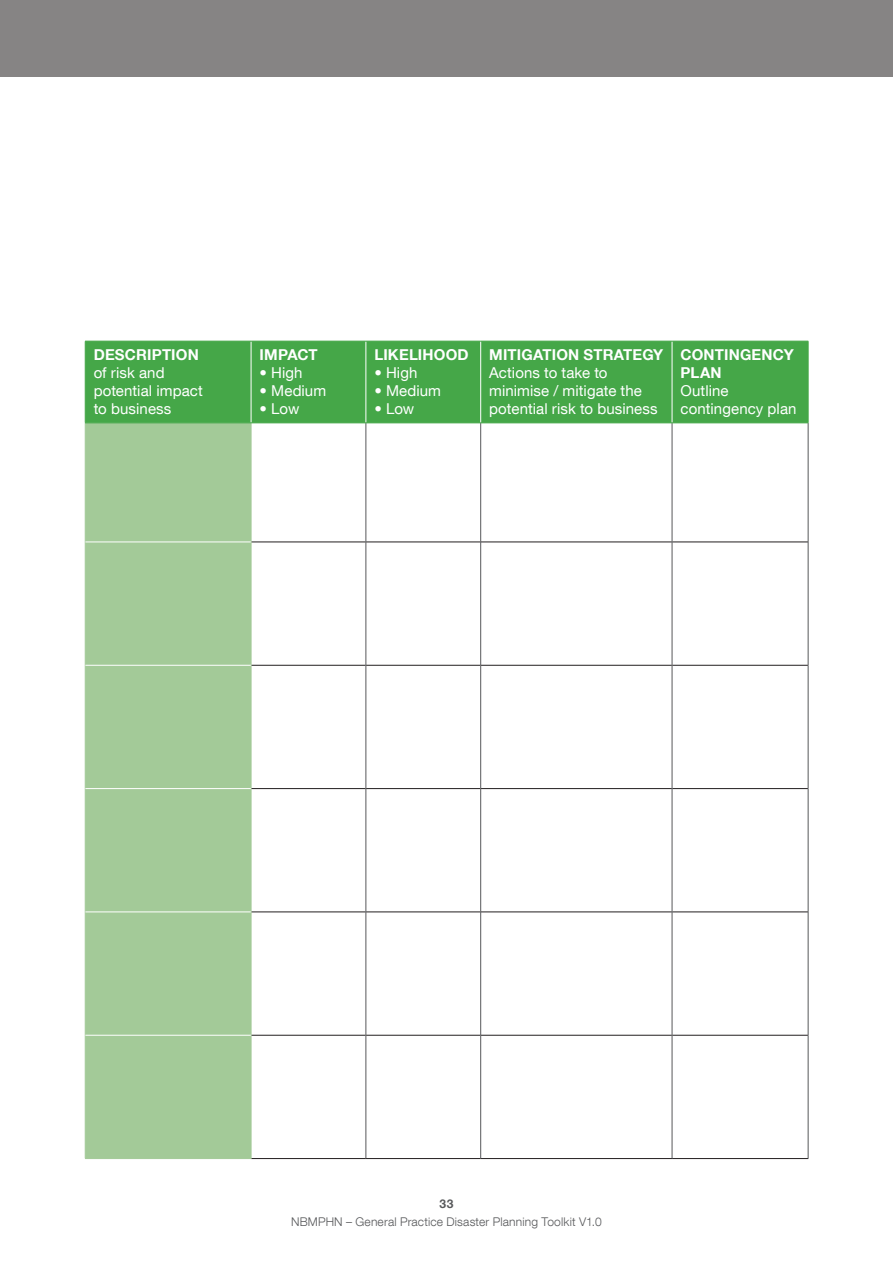
<style>
.page{position:relative;width:893px;height:1263px;background:#fff}
.page>*{position:absolute;margin:0;border:0;box-sizing:border-box;transform-origin:0 0}
.SUB-HEAD{font:15px/18px "Helvetica Neue LT Com";letter-spacing:.005em;color:#fff}
.SUB-HEAD-2{font:700 15px/18px "Helvetica Neue LT Com";letter-spacing:.01em;color:#fff}
.t1{font:300 12px "Helvetica Neue LT Com";letter-spacing:.015em;color:#57585a}
.t2{font:700 12px "Helvetica Neue LT Com";color:#57585a}
.s1{font-weight:700}
</style>
<div class="page">
<div style="left:0;top:0;width:893px;height:77px;background:#868484"></div>
<div style="left:86px;top:342px;width:722px;height:81px;background:#45a748"></div>
<div style="left:86px;top:424px;width:165px;height:734px;background:#a3ca98"></div>
<hr style="left:251px;top:341px;width:1px;height:82px;background:#fff">
<hr style="left:366px;top:341px;width:1px;height:82px;background:#fff">
<hr style="left:480px;top:341px;width:1px;height:82px;background:#fff">
<hr style="left:672px;top:341px;width:1px;height:82px;background:#fff">
<hr style="left:251px;top:542px;width:115px;height:1px;background:#231f20">
<hr style="left:366px;top:542px;width:114px;height:1px;background:#231f20">
<hr style="left:481px;top:542px;width:191px;height:1px;background:#231f20">
<hr style="left:672px;top:542px;width:136px;height:1px;background:#231f20">
<hr style="left:251px;top:665px;width:115px;height:1px;background:#231f20">
<hr style="left:366px;top:665px;width:114px;height:1px;background:#231f20">
<hr style="left:481px;top:665px;width:191px;height:1px;background:#231f20">
<hr style="left:672px;top:665px;width:136px;height:1px;background:#231f20">
<hr style="left:251px;top:788px;width:115px;height:1px;background:#231f20">
<hr style="left:366px;top:788px;width:114px;height:1px;background:#231f20">
<hr style="left:481px;top:788px;width:191px;height:1px;background:#231f20">
<hr style="left:672px;top:788px;width:136px;height:1px;background:#231f20">
<hr style="left:251px;top:912px;width:115px;height:1px;background:#231f20">
<hr style="left:366px;top:912px;width:114px;height:1px;background:#231f20">
<hr style="left:481px;top:912px;width:191px;height:1px;background:#231f20">
<hr style="left:672px;top:912px;width:136px;height:1px;background:#231f20">
<hr style="left:251px;top:1035px;width:115px;height:1px;background:#231f20">
<hr style="left:366px;top:1035px;width:114px;height:1px;background:#231f20">
<hr style="left:481px;top:1035px;width:191px;height:1px;background:#231f20">
<hr style="left:672px;top:1035px;width:136px;height:1px;background:#231f20">
<hr style="left:251px;top:1158px;width:115px;height:1px;background:#231f20">
<hr style="left:366px;top:1158px;width:115px;height:1px;background:#231f20">
<hr style="left:481px;top:1158px;width:191px;height:1px;background:#231f20">
<hr style="left:672px;top:1158px;width:136px;height:1px;background:#231f20">
<hr style="left:366px;top:423px;width:1px;height:119px;background:#57585a">
<hr style="left:480px;top:423px;width:1px;height:119px;background:#57585a">
<hr style="left:672px;top:423px;width:1px;height:119px;background:#57585a">
<hr style="left:808px;top:423px;width:1px;height:119px;background:#57585a">
<hr style="left:366px;top:542px;width:1px;height:123px;background:#57585a">
<hr style="left:480px;top:542px;width:1px;height:123px;background:#57585a">
<hr style="left:672px;top:542px;width:1px;height:123px;background:#57585a">
<hr style="left:808px;top:542px;width:1px;height:123px;background:#57585a">
<hr style="left:366px;top:665px;width:1px;height:123px;background:#57585a">
<hr style="left:480px;top:665px;width:1px;height:123px;background:#57585a">
<hr style="left:672px;top:665px;width:1px;height:123px;background:#57585a">
<hr style="left:808px;top:665px;width:1px;height:123px;background:#57585a">
<hr style="left:366px;top:788px;width:1px;height:124px;background:#57585a">
<hr style="left:480px;top:788px;width:1px;height:124px;background:#57585a">
<hr style="left:672px;top:788px;width:1px;height:124px;background:#57585a">
<hr style="left:808px;top:788px;width:1px;height:124px;background:#57585a">
<hr style="left:366px;top:912px;width:1px;height:123px;background:#57585a">
<hr style="left:480px;top:912px;width:1px;height:123px;background:#57585a">
<hr style="left:672px;top:912px;width:1px;height:123px;background:#57585a">
<hr style="left:808px;top:912px;width:1px;height:123px;background:#57585a">
<hr style="left:366px;top:1035px;width:1px;height:123px;background:#57585a">
<hr style="left:480px;top:1035px;width:1px;height:123px;background:#57585a">
<hr style="left:672px;top:1035px;width:1px;height:123px;background:#57585a">
<hr style="left:808px;top:1035px;width:1px;height:123px;background:#57585a">
<hr style="left:85px;top:423px;width:1px;height:119px;background:#a3ca98">
<hr style="left:251px;top:423px;width:1px;height:119px;background:#a3ca98">
<hr style="left:85px;top:542px;width:1px;height:123px;background:#a3ca98">
<hr style="left:251px;top:542px;width:1px;height:123px;background:#a3ca98">
<hr style="left:85px;top:665px;width:1px;height:123px;background:#a3ca98">
<hr style="left:251px;top:665px;width:1px;height:123px;background:#a3ca98">
<hr style="left:85px;top:788px;width:1px;height:124px;background:#a3ca98">
<hr style="left:251px;top:788px;width:1px;height:124px;background:#a3ca98">
<hr style="left:85px;top:912px;width:1px;height:123px;background:#a3ca98">
<hr style="left:251px;top:912px;width:1px;height:123px;background:#a3ca98">
<hr style="left:85px;top:1035px;width:1px;height:123px;background:#a3ca98">
<hr style="left:251px;top:1035px;width:1px;height:123px;background:#a3ca98">
<hr style="left:85px;top:1158px;width:166px;height:1px;background:#a3ca98">
<hr style="left:85px;top:542px;width:166px;height:1px;background:#fff">
<hr style="left:85px;top:665px;width:166px;height:1px;background:#fff">
<hr style="left:85px;top:788px;width:166px;height:1px;background:#fff">
<hr style="left:85px;top:912px;width:166px;height:1px;background:#fff">
<hr style="left:85px;top:1035px;width:166px;height:1px;background:#fff">
<hr style="left:85px;top:423px;width:166px;height:1px;background:#45a748">
<hr style="left:251px;top:423px;width:115px;height:1px;background:#45a748">
<hr style="left:366px;top:423px;width:115px;height:1px;background:#45a748">
<hr style="left:481px;top:423px;width:191px;height:1px;background:#45a748">
<hr style="left:672px;top:423px;width:136px;height:1px;background:#45a748">
<hr style="left:85px;top:341px;width:166px;height:1px;background:#45a748">
<hr style="left:85px;top:341px;width:1px;height:82px;background:#45a748">
<hr style="left:251px;top:341px;width:115px;height:1px;background:#45a748">
<hr style="left:366px;top:341px;width:115px;height:1px;background:#45a748">
<hr style="left:481px;top:341px;width:191px;height:1px;background:#45a748">
<hr style="left:672px;top:341px;width:136px;height:1px;background:#45a748">
<hr style="left:808px;top:341px;width:1px;height:82px;background:#45a748">
<p class="SUB-HEAD" style="left:94px;top:346px;width:110px"><span class="s1">DESCRIPTION </span>of risk and potential impact to business</p>
<p class="SUB-HEAD-2" style="left:260px;top:346px;width:60px">IMPACT</p>
<p class="SUB-HEAD" style="left:260px;top:364px;width:45px">• High</p>
<p class="SUB-HEAD" style="left:260px;top:382px;width:68px">• Medium</p>
<p class="SUB-HEAD" style="left:260px;top:400px;width:41px">• Low</p>
<p class="SUB-HEAD-2" style="left:374px;top:346px;width:96px">LIKELIHOOD</p>
<p class="SUB-HEAD" style="left:374px;top:364px;width:45px">• High</p>
<p class="SUB-HEAD" style="left:374px;top:382px;width:68px">• Medium</p>
<p class="SUB-HEAD" style="left:374px;top:400px;width:41px">• Low</p>
<p class="SUB-HEAD-2" style="left:489px;top:346px;width:176px">MITIGATION STRATEGY</p>
<p class="SUB-HEAD" style="left:489px;top:364px;width:170px">Actions to take to minimise / mitigate the potential risk to business</p>
<p class="SUB-HEAD-2" style="left:681px;top:346px;width:115px">CONTINGENCY<br>PLAN</p>
<p class="SUB-HEAD" style="left:681px;top:382px;width:117px">Outline contingency plan</p>
<p class="t2" style="left:440px;top:1196px;width:15px">33</p>
<p class="t1" style="left:291px;top:1214px;width:312px">NBMPHN – General Practice Disaster Planning Toolkit V1.0</p>
</div>
